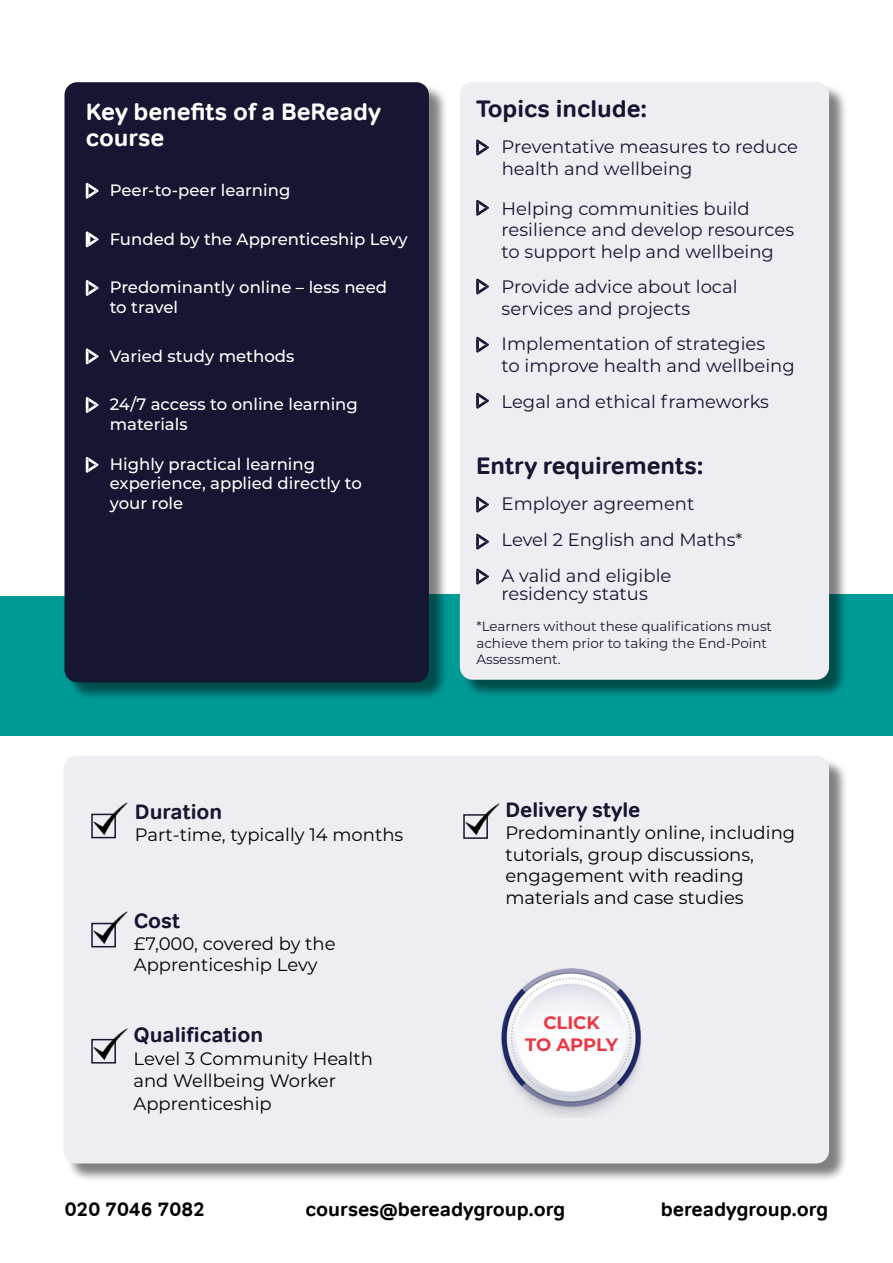
<style>
.page{position:relative;width:893px;height:1263px;background:#fff}
.page>*{position:absolute;margin:0;border:0;box-sizing:border-box;transform-origin:0 0}
.t1{font:700 24px "Tondo";color:#161532}
.t2{font:700 24px/25.5px "Tondo";color:#fff}
.t3{font:700 21px "Tondo";color:#161532}
.t4{font:700 19.5px "Tondo";color:#000}
.t5{font:18px/21.6px "Montserrat";color:#161532}
.t6{font:18px/21.6px "Montserrat";color:#000}
.t7{font:700 18px/21.6px "Montserrat";color:#e83945;text-align:center}
.t8{font:500 16.5px/19.8px "Montserrat";color:#fff}
.t9{font:13.5px/16.5px "Montserrat";color:#191731}
</style>
<div class="page">
<div style="left:0;top:594px;width:893px;height:142px;background:#009a96"></div>
<div style="left:65px;top:757px;width:783px;height:425px;background:#000;opacity:.5"></div>
<div style="left:64px;top:756px;width:765px;height:407px;background:#eeedf1;border-radius:13px"></div>
<div style="left:91px;top:814px;width:25px;height:24px;border:2px solid #161532"></div>
<img style="left:92px;top:802px;width:36px;height:33px">
<div style="left:91px;top:923px;width:25px;height:24px;border:2px solid #161532"></div>
<img style="left:92px;top:911px;width:36px;height:33px">
<div style="left:463px;top:814px;width:25px;height:25px;border:2px solid #161532"></div>
<img style="left:464px;top:803px;width:36px;height:32px">
<div style="left:91px;top:1039px;width:25px;height:24px;border:2px solid #161532"></div>
<img style="left:92px;top:1028px;width:36px;height:32px">
<img style="left:501px;top:968px;width:140px;height:149px">
<div style="left:1px;top:0;width:116px;height:596px;background:#fff"></div>
<div style="left:66px;top:84px;width:382px;height:617px;background:#000;opacity:.5"></div>
<div style="left:64px;top:82px;width:365px;height:600px;background:#161532;border-radius:13px"></div>
<svg style="left:86px;top:183px;width:13px;height:16px"></svg>
<svg style="left:86px;top:231px;width:13px;height:16px"></svg>
<svg style="left:86px;top:280px;width:13px;height:16px"></svg>
<svg style="left:86px;top:348px;width:13px;height:16px"></svg>
<svg style="left:86px;top:397px;width:13px;height:16px"></svg>
<svg style="left:86px;top:457px;width:13px;height:16px"></svg>
<div style="left:462px;top:84px;width:386px;height:615px;background:#000;opacity:.5"></div>
<div style="left:460px;top:82px;width:369px;height:598px;background:#eeedf1;border-radius:13px"></div>
<svg style="left:476px;top:140px;width:13px;height:15px"></svg>
<svg style="left:476px;top:200px;width:13px;height:16px"></svg>
<svg style="left:476px;top:279px;width:13px;height:15px"></svg>
<svg style="left:476px;top:337px;width:13px;height:16px"></svg>
<svg style="left:476px;top:393px;width:13px;height:16px"></svg>
<svg style="left:476px;top:497px;width:13px;height:15px"></svg>
<svg style="left:476px;top:534px;width:13px;height:15px"></svg>
<svg style="left:476px;top:569px;width:13px;height:15px"></svg>
<h1 class="t2" style="left:86px;top:99px;width:297px">Key benefits of a BeReady course</h1>
<p class="t8" style="left:110px;top:179px;width:182px">Peer-to-peer learning</p>
<p class="t8" style="left:110px;top:228px;width:299px">Funded by the Apprenticeship Levy</p>
<p class="t8" style="left:110px;top:277px;width:279px">Predominantly online – less need to travel</p>
<p class="t8" style="left:110px;top:345px;width:186px">Varied study methods</p>
<p class="t8" style="left:110px;top:394px;width:250px">24/7 access to online learning materials</p>
<p class="t8" style="left:110px;top:453px;width:254px">Highly practical learning experience, applied directly to your role</p>
<p class="t3" style="left:135px;top:799px;width:89px">Duration</p>
<p class="t6" style="left:135px;top:823px;width:270px">Part-time, typically 14 months</p>
<p class="t3" style="left:134px;top:908px;width:48px">Cost</p>
<p class="t6" style="left:134px;top:932px;width:203px">£7,000, covered by the<br>Apprenticeship Levy</p>
<p class="t3" style="left:133px;top:1022px;width:131px">Qualification</p>
<p class="t6" style="left:133px;top:1046px;width:241px;line-height:22.5px">Level 3 Community Health and Wellbeing Worker<br>Apprenticeship</p>
<h1 class="t1" style="left:476px;top:94px;width:172px">Topics include:</h1>
<p class="t5" style="left:502px;top:135px;width:298px">Preventative measures to reduce health and wellbeing</p>
<p class="t5" style="left:502px;top:197px;width:294px">Helping communities build resilience and develop resources to support help and wellbeing</p>
<p class="t5" style="left:502px;top:275px;width:237px">Provide advice about local services and projects</p>
<p class="t5" style="left:502px;top:333px;width:295px">Implementation of strategies<br>to improve health and wellbeing</p>
<p class="t5" style="left:502px;top:390px;width:269px">Legal and ethical frameworks</p>
<h1 class="t1" style="left:476px;top:451px;width:228px">Entry requirements:</h1>
<p class="t5" style="left:502px;top:485px;width:242px;line-height:36px">Employer agreement<br>Level 2 English and Maths*<br>A valid and eligible</p>
<p class="t5" style="left:502px;top:582px;width:148px">residency status</p>
<p class="t9" style="left:476px;top:618px;width:297px">*Learners without these qualifications must achieve them prior to taking the End-Point<br>Assessment.</p>
<p class="t3" style="left:505px;top:797px;width:136px">Delivery style</p>
<p class="t6" style="left:505px;top:821px;width:291px">Predominantly online, including tutorials, group discussions, engagement with reading materials and case studies</p>
<p class="t7" style="left:525px;top:1011px;width:94px">CLICK<br>TO APPLY</p>
<p class="t4" style="left:65px;top:1197px;width:142px">020 7046 7082</p>
<p class="t4" style="left:305px;top:1197px;width:261px">courses@bereadygroup.org</p>
<p class="t4" style="left:661px;top:1197px;width:169px">bereadygroup.org</p>
</div>
